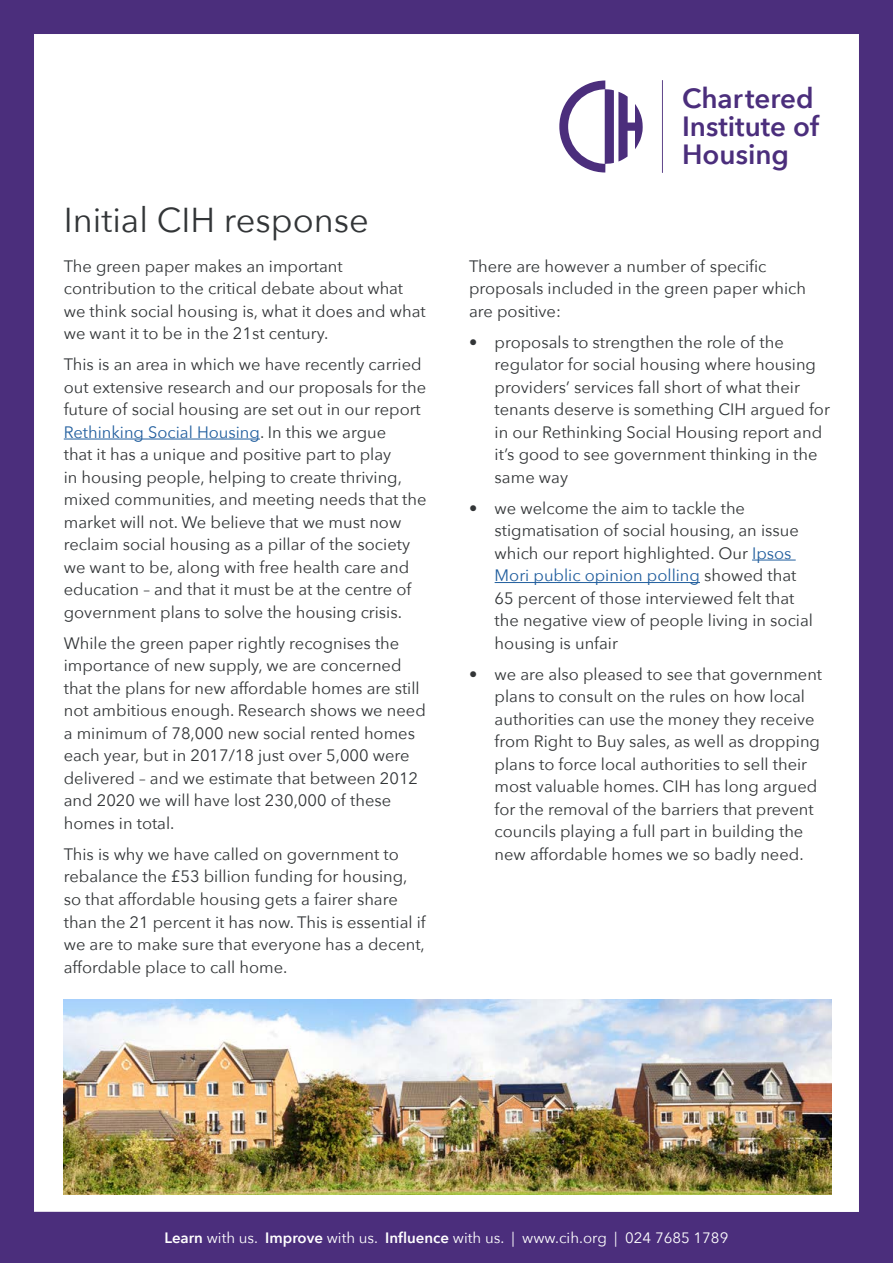
<style>
.page{position:relative;width:893px;height:1263px;background:#4b2e7c}
.page>*{position:absolute;margin:0;border:0;box-sizing:border-box;transform-origin:0 0}
.t1{font:34.5px "Avenir Next";color:#323537}
.t2{font:600 27.75px/27.9px "Avenir Next";color:#4b2e7c}
.t3{font:16.5px/22.5px "Avenir Next";color:#323537}
.t4{font:15px "Avenir Next";color:#fff}
.s1{color:#215e9e}
.s2{font-weight:600}
</style>
<div class="page">
<div style="left:34px;top:34px;width:825px;height:1178px;background:#fff"></div>
<svg style="left:559px;top:80px;width:84px;height:92px"></svg>
<hr style="left:662px;top:80px;width:1px;height:93px;background:#4b2e7c">
<hr style="left:64px;top:439px;width:196px;height:1px;background:#215e9e">
<hr style="left:752px;top:560px;width:44px;height:1px;background:#215e9e">
<hr style="left:495px;top:582px;width:205px;height:1px;background:#215e9e">
<img style="left:64px;top:999px;width:768px;height:196px">
<h1 class="t1" style="left:64px;top:191px;width:307px">Initial CIH response</h1>
<p class="t3" style="left:64px;top:254px;width:363px">The green paper makes an important contribution to the critical debate about what we think social housing is, what it does and what we want it to be in the 21st century.</p>
<p class="t3" style="left:64px;top:353px;width:364px">This is an area in which we have recently carried out extensive research and our proposals for the future of social housing are set out in our report <span class="s1">Rethinking Social Housing</span>. In this we argue<br>that it has a unique and positive part to play<br>in housing people, helping to create thriving, mixed communities, and meeting needs that the market will not. We believe that we must now reclaim social housing as a pillar of the society we want to be, along with free health care and education – and that it must be at the centre of government plans to solve the housing crisis.</p>
<p class="t3" style="left:64px;top:631px;width:364px">While the green paper rightly recognises the importance of new supply, we are concerned that the plans for new affordable homes are still not ambitious enough. Research shows we need a minimum of 78,000 new social rented homes each year, but in 2017/18 just over 5,000 were delivered – and we estimate that between 2012 and 2020 we will have lost 230,000 of these homes in total.</p>
<p class="t3" style="left:64px;top:842px;width:363px">This is why we have called on government to rebalance the £53 billion funding for housing, so that affordable housing gets a fairer share than the 21 percent it has now. This is essential if we are to make sure that everyone has a decent, affordable place to call home.</p>
<h2 class="t2" style="left:682px;top:84px;width:138px">Chartered<br>Institute of<br>Housing</h2>
<p class="t3" style="left:469px;top:254px;width:338px">There are however a number of specific proposals included in the green paper which are positive:</p>
<p class="t3" style="left:495px;top:330px;width:337px;text-indent:-26px">• proposals to strengthen the role of the regulator for social housing where housing providers’ services fall short of what their tenants deserve is something CIH argued for in our Rethinking Social Housing report and it’s good to see government thinking in the same way</p>
<p class="t3" style="left:495px;top:496px;width:320px;text-indent:-26px">• we welcome the aim to tackle the stigmatisation of social housing, an issue which our report highlighted. Our <span class="s1">Ipsos Mori public opinion polling</span> showed that 65 percent of those interviewed felt that the negative view of people living in social housing is unfair</p>
<p class="t3" style="left:495px;top:662px;width:329px;text-indent:-26px">• we are also pleased to see that government plans to consult on the rules on how local authorities can use the money they receive from Right to Buy sales, as well as dropping plans to force local authorities to sell their most valuable homes. CIH has long argued for the removal of the barriers that prevent councils playing a full part in building the new affordable homes we so badly need.</p>
<p class="t4" style="left:165px;top:1225px;width:565px"><span class="s2">Learn</span> with us. <span class="s2">Improve</span> with us. <span class="s2">Influence</span> with us. | www.cih.org | 024 7685 1789</p>
</div>
